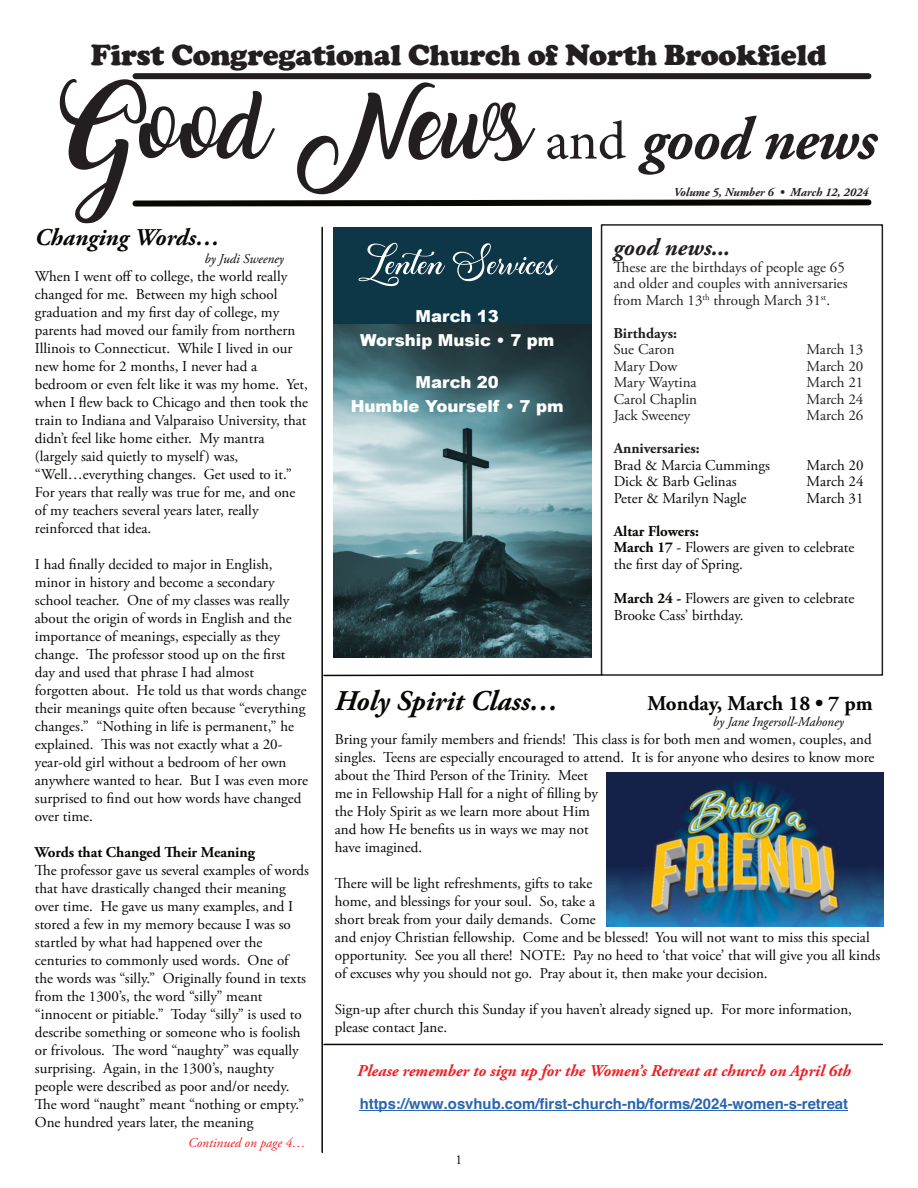
<style>
.page{position:relative;width:918px;height:1188px;background:#fff}
.page>*{position:absolute;margin:0;border:0;box-sizing:border-box;transform-origin:0 0}
.t1{font:60px "Amarillo";color:#231f20}
.t2{font:51px "Madina";color:#fff}
.t3{font:900 30px "Cooper";letter-spacing:-.01em;color:#231f20}
.t4{font:italic 700 28.5px "Adobe Garamond Pro";color:#080704}
.t5{font:italic 700 24px "Adobe Garamond Pro";color:#080704}
.t6{font:italic 700 24px "Adobe Garamond Pro";color:#231f20}
.t7{font:700 21px "Adobe Garamond Pro";color:#080704}
.t8{font:italic 700 16.5px "Adobe Garamond Pro";color:#ee1e23}
.t9{font:900 16.5px/24px "Arial";color:#fff;text-align:center}
.t10{font:15px/18px "Adobe Garamond Pro";color:#080704}
.t11{font:15px/16.5px "Adobe Garamond Pro";color:#231f20}
.t12{font:700 15px "Adobe Garamond Pro";color:#080704}
.t13{font:700 15px "Adobe Garamond Pro";color:#231f20}
.t14{font:700 14.85px "Helvetica";color:#2965b1}
.t15{font:italic 13.5px "Adobe Garamond Pro";color:#080704}
.t16{font:italic 13.5px "Adobe Garamond Pro";color:#ee1e23}
.t17{font:13.5px "Adobe Garamond Pro";color:#080704}
.t18{font:italic 700 12px "Adobe Garamond Pro";color:#231f20}
.s1{font-family:"Minion Pro";font-size:54px}
.s2{font-family:"Adobe Garamond Pro";font-weight:700;font-style:italic}
.s3{font-weight:700}
</style>
<div class="page">
<div style="left:601px;top:224px;width:282px;height:452px;border:2px solid #231f20"></div>
<svg style="left:132px;top:199px;width:740px;height:8px;background:#464543"></svg>
<div style="left:136px;top:73px;width:732px;height:6px;background:#231f20"></div>
<hr style="left:321px;top:227px;width:2px;height:925px;background:#080704">
<hr style="left:324px;top:1044px;width:558px;height:1px;background:#080704">
<hr style="left:360px;top:1110px;width:488px;height:1px;background:#2965b1">
<img style="left:334px;top:324px;width:258px;height:333px">
<div style="left:334px;top:227px;width:258px;height:97px;background:#0d3647"></div>
<img style="left:607px;top:772px;width:277px;height:154px">
<svg style="left:322px;top:673px;width:281px;height:4px"></svg>
<h3 class="t3" style="left:91px;top:45px;width:737px">First Congregational Church of North Brookfield</h3>
<h1 class="t1" style="left:64px;top:114px;width:814px">Good News <span class="s1">and</span> <span class="s2">good news</span></h1>
<p class="t18" style="left:674px;top:187px;width:196px">Volume 5, Number 6 • March 12, 2024</p>
<h3 class="t5" style="left:35px;top:227px;width:187px">Changing Words…</h3>
<p class="t15" style="left:204px;top:253px;width:81px">by Judi Sweeney</p>
<p class="t10" style="left:35px;top:269px;width:275px">When I went off to college, the world really changed for me. Between my high school graduation and my first day of college, my parents had moved our family from northern Illinois to Connecticut. While I lived in our new home for 2 months, I never had a bedroom or even felt like it was my home. Yet, when I flew back to Chicago and then took the train to Indiana and Valparaiso University, that didn’t feel like home either. My mantra (largely said quietly to myself ) was, “Well…everything changes. Get used to it.” For years that really was true for me, and one of my teachers several years later, really reinforced that idea.</p>
<p class="t10" style="left:35px;top:557px;width:275px">I had finally decided to major in English, minor in history and become a secondary school teacher. One of my classes was really about the origin of words in English and the importance of meanings, especially as they change. The professor stood up on the first day and used that phrase I had almost forgotten about. He told us that words change their meanings quite often because “everything changes.” “Nothing in life is permanent,” he explained. This was not exactly what a 20- year-old girl without a bedroom of her own anywhere wanted to hear. But I was even more surprised to find out how words have changed over time.</p>
<p class="t12" style="left:35px;top:846px;width:222px">Words that Changed Their Meaning</p>
<p class="t10" style="left:35px;top:863px;width:276px">The professor gave us several examples of words that have drastically changed their meaning over time. He gave us many examples, and I stored a few in my memory because I was so startled by what had happened over the centuries to commonly used words. One of the words was “silly.” Originally found in texts from the 1300’s, the word “silly” meant “innocent or pitiable.” Today “silly” is used to describe something or someone who is foolish or frivolous. The word “naughty” was equally surprising. Again, in the 1300’s, naughty people were described as poor and/or needy.<br>The word “naught” meant “nothing or empty.” One hundred years later, the meaning</p>
<p class="t16" style="left:188px;top:1138px;width:119px">Continued on page 4…</p>
<h2 class="t2" style="left:359px;top:244px;width:199px">Lenten Services</h2>
<p class="t9" style="left:360px;top:306px;width:196px">March 13<br>Worship Music • 7 pm</p>
<p class="t9" style="left:351px;top:372px;width:214px">March 20<br>Humble Yourself • 7 pm</p>
<h3 class="t6" style="left:614px;top:238px;width:118px">good news...</h3>
<p class="t11" style="left:614px;top:260px;width:236px">These are the birthdays of people age 65 and older and couples with anniversaries from March 13<sup>th</sup> through March 31<sup>st</sup>.</p>
<p class="t13" style="left:614px;top:327px;width:65px">Birthdays:</p>
<p class="t11" style="left:614px;top:342px;width:62px">Sue Caron</p>
<p class="t11" style="left:806px;top:342px;width:58px">March 13</p>
<p class="t11" style="left:614px;top:359px;width:65px">Mary Dow</p>
<p class="t11" style="left:807px;top:359px;width:58px">March 20</p>
<p class="t11" style="left:614px;top:375px;width:85px">Mary Waytina</p>
<p class="t11" style="left:807px;top:375px;width:58px">March 21</p>
<p class="t11" style="left:614px;top:392px;width:85px">Carol Chaplin</p>
<p class="t11" style="left:807px;top:392px;width:58px">March 24</p>
<p class="t11" style="left:614px;top:408px;width:78px">Jack Sweeney</p>
<p class="t11" style="left:807px;top:408px;width:58px">March 26</p>
<p class="t13" style="left:614px;top:442px;width:87px">Anniversaries:</p>
<p class="t10" style="left:614px;top:457px;width:158px">Brad &amp; Marcia Cummings</p>
<p class="t10" style="left:807px;top:457px;width:58px">March 20</p>
<p class="t10" style="left:614px;top:474px;width:124px">Dick &amp; Barb Gelinas</p>
<p class="t10" style="left:807px;top:474px;width:58px">March 24</p>
<p class="t10" style="left:614px;top:490px;width:134px">Peter &amp; Marilyn Nagle</p>
<p class="t10" style="left:807px;top:490px;width:58px">March 31</p>
<p class="t10" style="left:614px;top:524px;width:242px;line-height:16.5px"><span class="s3">Altar Flowers:<br>March 17</span> - Flowers are given to celebrate the first day of Spring.</p>
<p class="t10" style="left:614px;top:591px;width:242px;line-height:16.5px"><span class="s3">March 24 -</span> Flowers are given to celebrate<br>Brooke Cass’ birthday.</p>
<h3 class="t4" style="left:335px;top:690px;width:225px">Holy Spirit Class…</h3>
<h3 class="t7" style="left:647px;top:695px;width:227px">Monday, March 18 • 7 pm</h3>
<p class="t15" style="left:713px;top:717px;width:132px">by Jane Ingersoll-Mahoney</p>
<p class="t10" style="left:335px;top:732px;width:541px">Bring your family members and friends! This class is for both men and women, couples, and singles. Teens are especially encouraged to attend. It is for anyone who desires to know more about the Third Person of the Trinity. Meet<br>me in Fellowship Hall for a night of filling by<br>the Holy Spirit as we learn more about Him<br>and how He benefits us in ways we may not<br>have imagined.</p>
<p class="t10" style="left:335px;top:876px;width:547px">There will be light refreshments, gifts to take<br>home, and blessings for your soul. So, take a<br>short break from your daily demands. Come<br>and enjoy Christian fellowship. Come and be blessed! You will not want to miss this special opportunity. See you all there! NOTE: Pay no heed to ‘that voice’ that will give you all kinds of excuses why you should not go. Pray about it, then make your decision.</p>
<p class="t10" style="left:335px;top:1002px;width:519px">Sign-up after church this Sunday if you haven’t already signed up. For more information, please contact Jane.</p>
<p class="t8" style="left:357px;top:1064px;width:495px">Please remember to sign up for the Women’s Retreat at church on April 6th</p>
<p class="t14" style="left:360px;top:1098px;width:490px">https://www.osvhub.com/first-church-nb/forms/2024-women-s-retreat</p>
<p class="t17" style="left:456px;top:1154px;width:8px">1</p>
</div>
